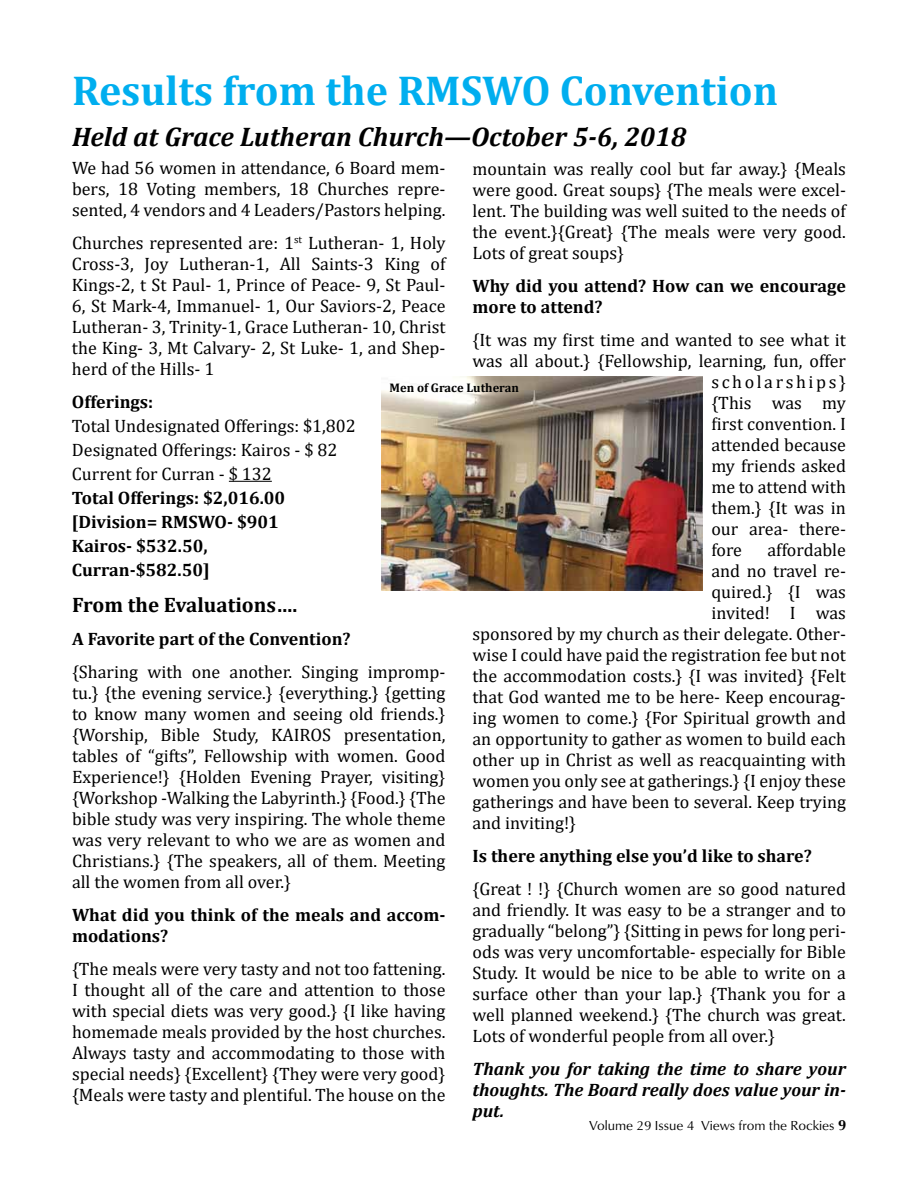
<style>
.page{position:relative;width:918px;height:1188px;background:#fff}
.page>*{position:absolute;margin:0;border:0;box-sizing:border-box;transform-origin:0 0}
.t1{font:700 42px "Cambria";color:#00aeef}
.t2{font:italic 700 27px "Cambria";color:#000}
.t3{font:700 21px "Cambria";color:#000}
.t4{font:18px/21px "Cambria";color:#000;text-align:justify}
.t5{font:700 18px/24px "Cambria";color:#000}
.t6{font:italic 700 18px/21px "Cambria";color:#000;text-align:justify}
.t7{font:18px "Cambria";letter-spacing:.145em;color:#000}
.t8{font:13.5px "AHJ Opus";color:#000}
.t9{font:700 12.45px "Cambria";color:#000}
.s1{font-weight:700;font-size:15px}
</style>
<div class="page">
<hr style="left:229px;top:481px;width:43px;height:1px;background:#000">
<img style="left:382px;top:376px;width:320px;height:214px">
<h1 class="t1" style="left:72px;top:61px;width:708px">Results from the RMSWO Convention</h1>
<h2 class="t2" style="left:72px;top:118px;width:616px">Held at Grace Lutheran Church—October 5-6, 2018</h2>
<p class="t4" style="left:72px;top:157px;width:375px">We had 56 women in attendance, 6 Board mem&shy;bers, 18 Voting members, 18 Churches repre&shy;sented, 4 vendors and 4 Leaders/Pastors helping.</p>
<p class="t4" style="left:72px;top:232px;width:375px">Churches represented are: 1<sup>st</sup> Lutheran- 1, Holy Cross-3, Joy Lutheran-1, All Saints-3 King of Kings-2, t St Paul- 1, Prince of Peace- 9, St Paul-6, St Mark-4, Immanuel- 1, Our Saviors-2, Peace Lutheran- 3, Trinity-1, Grace Lutheran- 10, Christ the King- 3, Mt Calvary- 2, St Luke- 1, and Shep&shy;herd of the Hills- 1</p>
<p class="t5" style="left:72px;top:389px;width:83px">Offerings:</p>
<p class="t4" style="left:72px;top:414px;width:285px;line-height:24px;text-align:left">Total Undesignated Offerings: $1,802<br>Designated Offerings: Kairos - $ 82<br>Current for Curran - $ 132</p>
<p class="t5" style="left:72px;top:485px;width:215px">Total Offerings: $2,016.00 [Division= RMSWO- $901<br>Kairos- $532.50,<br>Curran-$582.50]</p>
<p class="t3" style="left:72px;top:590px;width:227px">From the Evaluations….</p>
<p class="t5" style="left:72px;top:626px;width:280px">A Favorite part of the Convention?</p>
<p class="t4" style="left:72px;top:661px;width:375px">{Sharing with one another. Singing impromp&shy;tu.} {the evening service.} {everything.} {getting to know many women and seeing old friends.} {Worship, Bible Study, KAIROS presentation, tables of “gifts”, Fellowship with women. Good Experience!} {Holden Evening Prayer, visiting} {Workshop -Walking the Labyrinth.} {Food.} {The bible study was very inspiring. The whole theme was very relevant to who we are as women and Christians.} {The speakers, all of them. Meeting all the women from all over.}</p>
<p class="t5" style="left:72px;top:904px;width:375px;line-height:21px">What did you think of the meals and accom&shy;modations?</p>
<p class="t4" style="left:72px;top:959px;width:375px">{The meals were very tasty and not too fattening.<br>I thought all of the care and attention to those with special diets was very good.} {I like having homemade meals provided by the host churches.<br>Always tasty and accommodating to those with special needs} {Excellent} {They were very good} {Meals were tasty and plentiful. The house on the</p>
<p class="t4" style="left:472px;top:158px;width:375px">mountain was really cool but far away.} {Meals were good. Great soups} {The meals were excel&shy;lent. The building was well suited to the needs of the event.}{Great} {The meals were very good.<br>Lots of great soups}</p>
<p class="t5" style="left:472px;top:275px;width:375px;line-height:21px">Why did you attend? How can we encourage more to attend?</p>
<p class="t4" style="left:472px;top:329px;width:375px">{It was my first time and wanted to see what it</p>
<p class="t4" style="left:472px;top:350px;width:375px">was all about.} {Fellowship, learning, fun, offer</p>
<p class="t7" style="left:711px;top:371px;width:136px">scholarships}</p>
<p class="t4" style="left:711px;top:392px;width:136px">{This was my</p>
<p class="t4" style="left:711px;top:413px;width:136px">first convention. I</p>
<p class="t4" style="left:711px;top:434px;width:136px">attended because</p>
<p class="t4" style="left:711px;top:455px;width:136px">my friends asked</p>
<p class="t4" style="left:711px;top:476px;width:136px">me to attend with</p>
<p class="t4" style="left:711px;top:497px;width:136px">them.} {It was in</p>
<p class="t4" style="left:711px;top:518px;width:136px">our area- there-</p>
<p class="t4" style="left:711px;top:539px;width:32px">fore</p>
<p class="t4" style="left:768px;top:539px;width:80px">affordable</p>
<p class="t4" style="left:711px;top:560px;width:136px">and no travel re-</p>
<p class="t4" style="left:711px;top:581px;width:136px">quired.} {I was</p>
<p class="t4" style="left:711px;top:602px;width:136px">invited! I was</p>
<p class="t4" style="left:472px;top:623px;width:375px">sponsored by my church as their delegate. Other-</p>
<p class="t4" style="left:472px;top:644px;width:375px">wise I could have paid the registration fee but not</p>
<p class="t4" style="left:472px;top:665px;width:375px">the accommodation costs.} {I was invited} {Felt</p>
<p class="t4" style="left:472px;top:686px;width:375px">that God wanted me to be here- Keep encourag-</p>
<p class="t4" style="left:472px;top:707px;width:375px">ing women to come.} {For Spiritual growth and</p>
<p class="t4" style="left:472px;top:728px;width:375px">an opportunity to gather as women to build each</p>
<p class="t4" style="left:472px;top:749px;width:375px">other up in Christ as well as reacquainting with</p>
<p class="t4" style="left:472px;top:770px;width:375px">women you only see at gatherings.} {I enjoy these</p>
<p class="t4" style="left:472px;top:791px;width:375px">gatherings and have been to several. Keep trying</p>
<p class="t4" style="left:472px;top:812px;width:105px">and inviting!}</p>
<p class="t5" style="left:472px;top:843px;width:341px">Is there anything else you’d like to share?</p>
<p class="t4" style="left:472px;top:878px;width:375px">{Great ! !} {Church women are so good natured and friendly. It was easy to be a stranger and to gradually “belong”} {Sitting in pews for long peri&shy;ods was very uncomfortable- especially for Bible Study. It would be nice to be able to write on a surface other than your lap.} {Thank you for a well planned weekend.} {The church was great.<br>Lots of wonderful people from all over.}</p>
<p class="t6" style="left:472px;top:1058px;width:375px">Thank you for taking the time to share your thoughts. The Board really does value your in&shy;put.</p>
<p class="t9" style="left:390px;top:379px;width:131px">Men of Grace Lutheran</p>
<p class="t8" style="left:589px;top:1118px;width:259px">Volume 29 Issue 4 Views from the Rockies <span class="s1">9</span></p>
</div>
